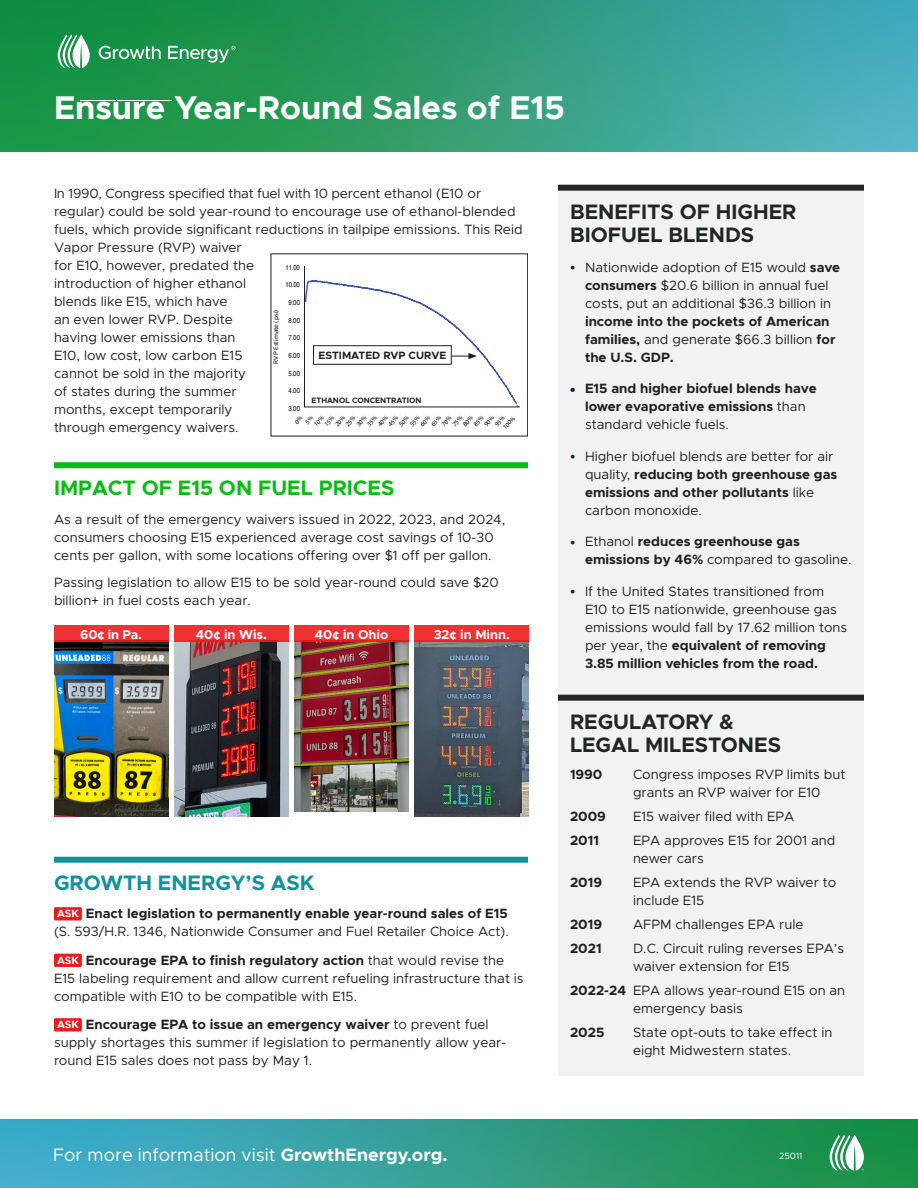
<style>
.page{position:relative;width:918px;height:1188px;background:#fff}
.page>*{position:absolute;margin:0;border:0;box-sizing:border-box;transform-origin:0 0}
.t1{font:700 33px "Metropolis";color:#fff}
.subh_box{font:700 21px/22.5px "Metropolis";color:#212526}
.subh_16_on_16_green{font:700 21px "Metropolis";color:#08bc15}
.subh_16_on_16_blue{font:700 21px "Metropolis";color:#13919b}
.t2{font:18px "Metropolis";color:#fff}
.b_9_on_12{font:13.5px/18px "Metropolis";color:#231f20}
.ask_chiclet{font:13.5px/18px "Metropolis";color:#231f20}
.box_timeline{font:13.5px/18px "Metropolis";color:#231f20}
.box_timeline-2{font:700 13.5px/18px "Metropolis";color:#231f20}
.t3{font:700 12.9px "Metropolis";color:#fff}
.t4{font:700 10.65px "Metropolis";color:#231f20}
.t5{font:700 10.5px "Metropolis";color:#fff}
.t6{font:9px "Metropolis";color:#fff}
.t7{font:700 7.8px "Metropolis";color:#231f20}
.t8{font:7.2px "Helvetica";color:#040503;scale:.86 1}
.t9{font:6.6px "Myriad Pro";color:#040503;scale:1.07 1}
.t10{font:italic 6.6px "Myriad Pro";color:#040503}
.s1{font-weight:700}
.s2{font-family:"Arial";font-size:15px;color:#0f2731}
.s3{font-weight:400}
.s4{font-family:"Arial";font-weight:400;font-size:15px;color:#0f2731}
</style>
<div class="page">
<svg style="left:0;top:0;width:918px;height:152px;background:#309e78"></svg>
<svg style="left:58px;top:35px;width:32px;height:33px"></svg>
<svg style="left:99px;top:46px;width:62px;height:13px"></svg>
<svg style="left:168px;top:46px;width:68px;height:17px"></svg>
<div style="left:0;top:1119px;width:918px;height:69px;background:linear-gradient(to right,#47afd9,#1a8d3f)"></div>
<svg style="left:830px;top:1135px;width:34px;height:36px"></svg>
<div style="left:54px;top:462px;width:474px;height:6px;background:#08bc15"></div>
<div style="left:54px;top:857px;width:474px;height:6px;background:#13919b"></div>
<div style="left:54px;top:907px;width:28px;height:13px;background:#f01a1c;border-radius:2px"></div>
<div style="left:54px;top:954px;width:28px;height:13px;background:#f01a1c;border-radius:2px"></div>
<div style="left:54px;top:1018px;width:28px;height:13px;background:#f01a1c;border-radius:2px"></div>
<img style="left:415px;top:642px;width:114px;height:175px">
<img style="left:54px;top:642px;width:114px;height:175px">
<img style="left:294px;top:642px;width:115px;height:169px">
<img style="left:174px;top:642px;width:114px;height:174px">
<div style="left:174px;top:626px;width:114px;height:16px;background:#f13133"></div>
<div style="left:415px;top:626px;width:114px;height:16px;background:#f13133"></div>
<svg style="left:294px;top:626px;width:115px;height:16px;background:#ef2e30"></svg>
<svg style="left:54px;top:626px;width:114px;height:16px;background:#ee2e30"></svg>
<div style="left:558px;top:188px;width:306px;height:888px;background:#f2f2f2"></div>
<div style="left:558px;top:185px;width:306px;height:6px;background:#212526"></div>
<div style="left:558px;top:695px;width:306px;height:6px;background:#212526"></div>
<svg style="left:304px;top:266px;width:216px;height:142px"></svg>
<p class="t1" style="left:54px;top:87px;width:512px">Ensure Year-Round Sales of E15</p>
<p class="b_9_on_12" style="left:54px;top:185px;width:470px">In 1990, Congress specified that fuel with 10 percent ethanol (E10 or regular) could be sold year-round to encourage use of ethanol-blended fuels, which provide significant reductions in tailpipe emissions. This Reid Vapor Pressure (RVP) waiver<br>for E10, however, predated the<br>introduction of higher ethanol<br>blends like E15, which have<br>an even lower RVP. Despite<br>having lower emissions than<br>E10, low cost, low carbon E15<br>cannot be sold in the majority<br>of states during the summer<br>months, except temporarily<br>through emergency waivers.</p>
<p class="t8" style="left:285px;top:262px;width:18px">11.00</p>
<p class="t8" style="left:285px;top:279px;width:18px">10.00</p>
<p class="t8" style="left:289px;top:297px;width:15px">9.00</p>
<p class="t9" style="left:272px;top:364px;width:52px;rotate:-90deg">RVP Estimate (psi)</p>
<p class="t8" style="left:289px;top:315px;width:15px">8.00</p>
<p class="t8" style="left:289px;top:332px;width:15px">7.00</p>
<p class="t4" style="left:319px;top:349px;width:129px">ESTIMATED RVP CURVE</p>
<p class="t7" style="left:311px;top:395px;width:112px">ETHANOL CONCENTRATION</p>
<p class="t8" style="left:289px;top:350px;width:15px">6.00</p>
<p class="t8" style="left:289px;top:367px;width:15px">5.00</p>
<p class="t8" style="left:289px;top:385px;width:15px">4.00</p>
<p class="t8" style="left:289px;top:403px;width:15px">3.00</p>
<p class="t10" style="left:501px;top:426px;width:17px;rotate:-49deg">100%</p>
<p class="subh_16_on_16_green" style="left:54px;top:475px;width:342px">IMPACT OF E15 ON FUEL PRICES</p>
<p class="b_9_on_12" style="left:54px;top:510px;width:453px">As a result of the emergency waivers issued in 2022, 2023, and 2024, consumers choosing E15 experienced average cost savings of 10-30 cents per gallon, with some locations offering over $1 off per gallon.</p>
<p class="b_9_on_12" style="left:54px;top:573px;width:446px">Passing legislation to allow E15 to be sold year-round could save $20 billion+ in fuel costs each year.</p>
<p class="t3" style="left:80px;top:626px;width:63px">60¢ in Pa.</p>
<p class="t3" style="left:196px;top:626px;width:73px">40¢ in Wis.</p>
<p class="t3" style="left:315px;top:626px;width:75px">40¢ in Ohio</p>
<p class="t3" style="left:434px;top:626px;width:77px">32¢ in Minn.</p>
<p class="subh_16_on_16_blue" style="left:54px;top:869px;width:262px">GROWTH ENERGY’S ASK</p>
<p class="t5" style="left:57px;top:907px;width:23px">ASK</p>
<p class="ask_chiclet" style="left:54px;top:905px;width:456px;text-align:right"><span class="s1">Enact legislation to permanently enable year-round sales of E15<br></span>(S. 593/H.R. 1346, Nationwide Consumer and Fuel Retailer Choice Act).</p>
<p class="t5" style="left:57px;top:954px;width:23px">ASK</p>
<p class="ask_chiclet" style="left:54px;top:951px;width:471px;text-indent:32px"><span class="s1">Encourage EPA to finish regulatory action</span> that would revise the<br>E15 labeling requirement and allow current refueling infrastructure that is compatible with E10 to be compatible with E15.</p>
<p class="t5" style="left:57px;top:1018px;width:23px">ASK</p>
<p class="ask_chiclet" style="left:54px;top:1016px;width:454px;text-indent:32px"><span class="s1">Encourage EPA to issue an emergency waiver</span> to prevent fuel supply shortages this summer if legislation to permanently allow year&shy;round E15 sales does not pass by May 1.</p>
<p class="t2" style="left:53px;top:1144px;width:396px">For more information visit <span class="s1">GrowthEnergy.org.</span></p>
<p class="subh_box" style="left:570px;top:201px;width:228px">BENEFITS OF HIGHER<br>BIOFUEL BLENDS</p>
<p class="b_9_on_12" style="left:585px;top:258px;width:257px;text-indent:-15px"><span class="s2">•</span> Nationwide adoption of E15 would <span class="s1">save consumers</span> $20.6 billion in annual fuel costs, put an additional $36.3 billion in <span class="s1">income into the pockets of American families,</span> and generate $66.3 billion <span class="s1">for the U.S. GDP.</span></p>
<p class="box_timeline-2" style="left:585px;top:380px;width:233px;text-indent:-15px"><span class="s2">•</span> E15 and higher biofuel blends have lower evaporative emissions <span class="s3">than standard vehicle fuels.</span></p>
<p class="b_9_on_12" style="left:585px;top:447px;width:254px;text-indent:-15px"><span class="s2">•</span> Higher biofuel blends are better for air quality, <span class="s1">reducing both greenhouse gas emissions and other pollutants</span> like carbon monoxide.</p>
<p class="box_timeline-2" style="left:585px;top:533px;width:268px;text-indent:-15px"><span class="s4">•</span> <span class="s3">Ethanol</span> reduces greenhouse gas emissions by 46% <span class="s3">compared to gasoline.</span></p>
<p class="b_9_on_12" style="left:585px;top:582px;width:264px;text-indent:-15px"><span class="s2">•</span> If the United States transitioned from E10 to E15 nationwide, greenhouse gas emissions would fall by 17.62 million tons per year, the <span class="s1">equivalent of removing 3.85 million vehicles from the road.</span></p>
<p class="subh_box" style="left:570px;top:711px;width:212px">REGULATORY &amp;<br>LEGAL MILESTONES</p>
<p class="box_timeline-2" style="left:570px;top:765px;width:34px">1990</p>
<p class="box_timeline" style="left:633px;top:765px;width:214px">Congress imposes RVP limits but grants an RVP waiver for E10</p>
<p class="box_timeline-2" style="left:570px;top:807px;width:37px">2009</p>
<p class="box_timeline" style="left:633px;top:807px;width:163px">E15 waiver filed with EPA</p>
<p class="box_timeline-2" style="left:570px;top:831px;width:30px">2011</p>
<p class="box_timeline" style="left:633px;top:831px;width:204px">EPA approves E15 for 2001 and newer cars</p>
<p class="box_timeline-2" style="left:570px;top:873px;width:34px">2019</p>
<p class="box_timeline" style="left:633px;top:873px;width:205px">EPA extends the RVP waiver to include E15</p>
<p class="box_timeline-2" style="left:570px;top:915px;width:34px">2019</p>
<p class="box_timeline" style="left:633px;top:915px;width:172px">AFPM challenges EPA rule</p>
<p class="box_timeline-2" style="left:570px;top:939px;width:33px">2021</p>
<p class="box_timeline" style="left:633px;top:939px;width:213px">D.C. Circuit ruling reverses EPA’s waiver extension for E15</p>
<p class="box_timeline" style="left:633px;top:981px;width:214px;text-indent:-63px"><span class="s1">2022-24</span> EPA allows year-round E15 on an emergency basis</p>
<p class="box_timeline-2" style="left:570px;top:1023px;width:36px">2025</p>
<p class="box_timeline" style="left:633px;top:1023px;width:201px">State opt-outs to take effect in eight Midwestern states.</p>
<p class="t6" style="left:779px;top:1151px;width:25px">25011</p>
</div>
